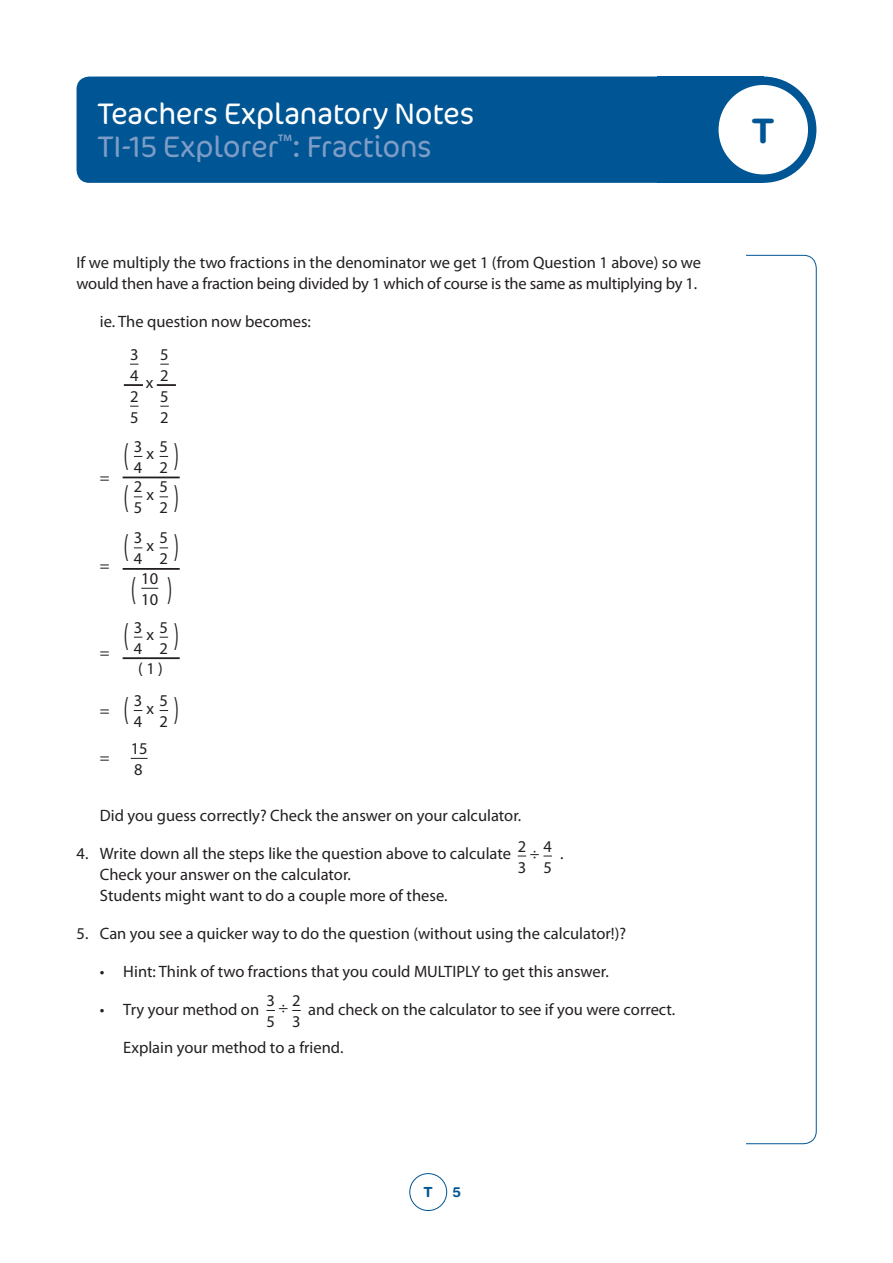
<style>
.page{position:relative;width:893px;height:1263px;background:#fff}
.page>*{position:absolute;margin:0;border:0;box-sizing:border-box;transform-origin:0 0}
.t1{font:700 33.75px "Helvetica Rounded";color:#005594}
.t2{font:33px "Myriad Pro";color:#231f20;scale:.5 1}
.t3{font:300 30px/33px "Cocon";letter-spacing:-.01em;color:#fff}
.t4{font:16.5px/21px "Myriad Pro";color:#231f20;text-align:right}
.t5{font:700 13.95px "Helvetica Rounded";color:#005594}
.s1{color:#7d9cc6}
</style>
<div class="page">
<div style="left:409px;top:1173px;width:38px;height:38px;border:1px solid #005594;border-radius:50%"></div>
<div style="left:658px;top:77px;width:106px;height:106px;background:#005594"></div>
<div style="left:77px;top:77px;width:613px;height:106px;background:#005594;border-radius:13px"></div>
<div style="left:710px;top:77px;width:106px;height:106px;background:#005594;border-radius:50%"></div>
<div style="left:719px;top:85px;width:89px;height:89px;background:#fff;border-radius:50%"></div>
<svg style="left:746px;top:255px;width:71px;height:889px"></svg>
<hr style="left:123px;top:477px;width:57px;height:1px;background:#231f20">
<svg style="left:141px;top:588px;width:17px;height:1px"></svg>
<hr style="left:123px;top:568px;width:57px;height:2px;background:#231f20">
<hr style="left:123px;top:657px;width:57px;height:2px;background:#231f20">
<svg style="left:131px;top:758px;width:17px;height:1px"></svg>
<svg style="left:124px;top:384px;width:19px;height:2px"></svg>
<svg style="left:157px;top:384px;width:19px;height:2px"></svg>
<h3 class="t3" style="left:98px;top:96px;width:378px">Teachers Explanatory Notes<br><span class="s1">TI-15 Explorer</span><sup>™</sup><span class="s1">: Fractions</span></h3>
<p class="t4" style="left:77px;top:251px;width:626px;text-align:left">If we multiply the two fractions in the denominator we get 1 (from Question 1 above) so we would then have a fraction being divided by 1 which of course is the same as multiplying by 1.</p>
<p class="t4" style="left:100px;top:310px;width:213px">ie. The question now becomes:</p>
<p class="t4" style="left:100px;top:467px;width:11px">=</p>
<p class="t4" style="left:100px;top:554px;width:11px">=</p>
<p class="t4" style="left:100px;top:642px;width:11px">=</p>
<p class="t4" style="left:100px;top:700px;width:11px">=</p>
<p class="t4" style="left:100px;top:747px;width:11px">=</p>
<p class="t4" style="left:130px;top:343px;width:10px">3</p>
<p class="t4" style="left:160px;top:343px;width:10px">5</p>
<p class="t4" style="left:130px;top:364px;width:10px">4</p>
<p class="t4" style="left:146px;top:372px;width:9px">x</p>
<p class="t4" style="left:160px;top:364px;width:10px">2</p>
<p class="t4" style="left:130px;top:385px;width:10px">2</p>
<p class="t4" style="left:160px;top:385px;width:10px">5</p>
<p class="t4" style="left:130px;top:406px;width:10px">5</p>
<p class="t4" style="left:160px;top:406px;width:10px">2</p>
<p class="t4" style="left:134px;top:436px;width:10px">3</p>
<p class="t4" style="left:147px;top:443px;width:9px">x</p>
<p class="t4" style="left:134px;top:436px;width:36px">5<br>4 2</p>
<p class="t4" style="left:134px;top:476px;width:10px">2</p>
<p class="t4" style="left:147px;top:483px;width:9px">x</p>
<h2 class="t2" style="left:124px;top:434px;width:11px">(</h2>
<h2 class="t2" style="left:174px;top:434px;width:11px">)</h2>
<p class="t4" style="left:134px;top:476px;width:36px">5<br>5 2</p>
<h2 class="t2" style="left:124px;top:477px;width:11px">(</h2>
<h2 class="t2" style="left:174px;top:477px;width:11px">)</h2>
<h2 class="t2" style="left:124px;top:526px;width:11px">(</h2>
<h2 class="t2" style="left:174px;top:526px;width:11px">)</h2>
<p class="t4" style="left:134px;top:527px;width:10px">3</p>
<p class="t4" style="left:134px;top:527px;width:36px">5<br>4 2</p>
<p class="t4" style="left:131px;top:567px;width:42px;text-align:center">10<br>1 0<sup>(</sup> <sup>)</sup></p>
<p class="t4" style="left:147px;top:535px;width:9px">x</p>
<p class="t4" style="left:134px;top:616px;width:10px">3</p>
<p class="t4" style="left:134px;top:616px;width:36px;text-align:justify;text-indent:26px">5<br>4 2 ( 1 )</p>
<h2 class="t2" style="left:124px;top:615px;width:11px">(</h2>
<h2 class="t2" style="left:174px;top:615px;width:11px">)</h2>
<p class="t4" style="left:147px;top:624px;width:9px">x</p>
<p class="t4" style="left:134px;top:690px;width:10px">3</p>
<p class="t4" style="left:134px;top:690px;width:36px">5<br>4 2</p>
<p class="t4" style="left:131px;top:737px;width:18px;text-align:left">15<br>8</p>
<h2 class="t2" style="left:124px;top:688px;width:11px">(</h2>
<h2 class="t2" style="left:174px;top:688px;width:11px">)</h2>
<p class="t4" style="left:147px;top:697px;width:9px">x</p>
<p class="t4" style="left:100px;top:804px;width:423px">Did you guess correctly? Check the answer on your calculator.</p>
<p class="t4" style="left:77px;top:842px;width:436px">4. Write down all the steps like the question above to calculate</p>
<p class="t4" style="left:560px;top:842px;width:5px">.</p>
<p class="t4" style="left:100px;top:863px;width:349px;text-align:left">Check your answer on the calculator.<br>Students might want to do a couple more of these.</p>
<p class="t4" style="left:77px;top:922px;width:551px">5. Can you see a quicker way to do the question (without using the calculator!)?</p>
<p class="t4" style="left:100px;top:960px;width:510px">• Hint: Think of two fractions that you could MULTIPLY to get this answer.</p>
<p class="t4" style="left:100px;top:998px;width:161px">• Try your method on</p>
<p class="t4" style="left:308px;top:998px;width:369px">and check on the calculator to see if you were correct.</p>
<p class="t4" style="left:123px;top:1036px;width:222px">Explain your method to a friend.</p>
<p class="t4" style="left:518px;top:835px;width:10px">2</p>
<p class="t4" style="left:518px;top:835px;width:36px">4<br>3 5</p>
<p class="t4" style="left:530px;top:843px;width:11px">÷</p>
<p class="t4" style="left:266px;top:990px;width:36px">2<br>5 3</p>
<p class="t4" style="left:266px;top:990px;width:10px">3</p>
<p class="t4" style="left:278px;top:997px;width:11px">÷</p>
<h1 class="t1" style="left:752px;top:110px;width:24px">T</h1>
<p class="t5" style="left:423px;top:1184px;width:11px">T</p>
</div>
